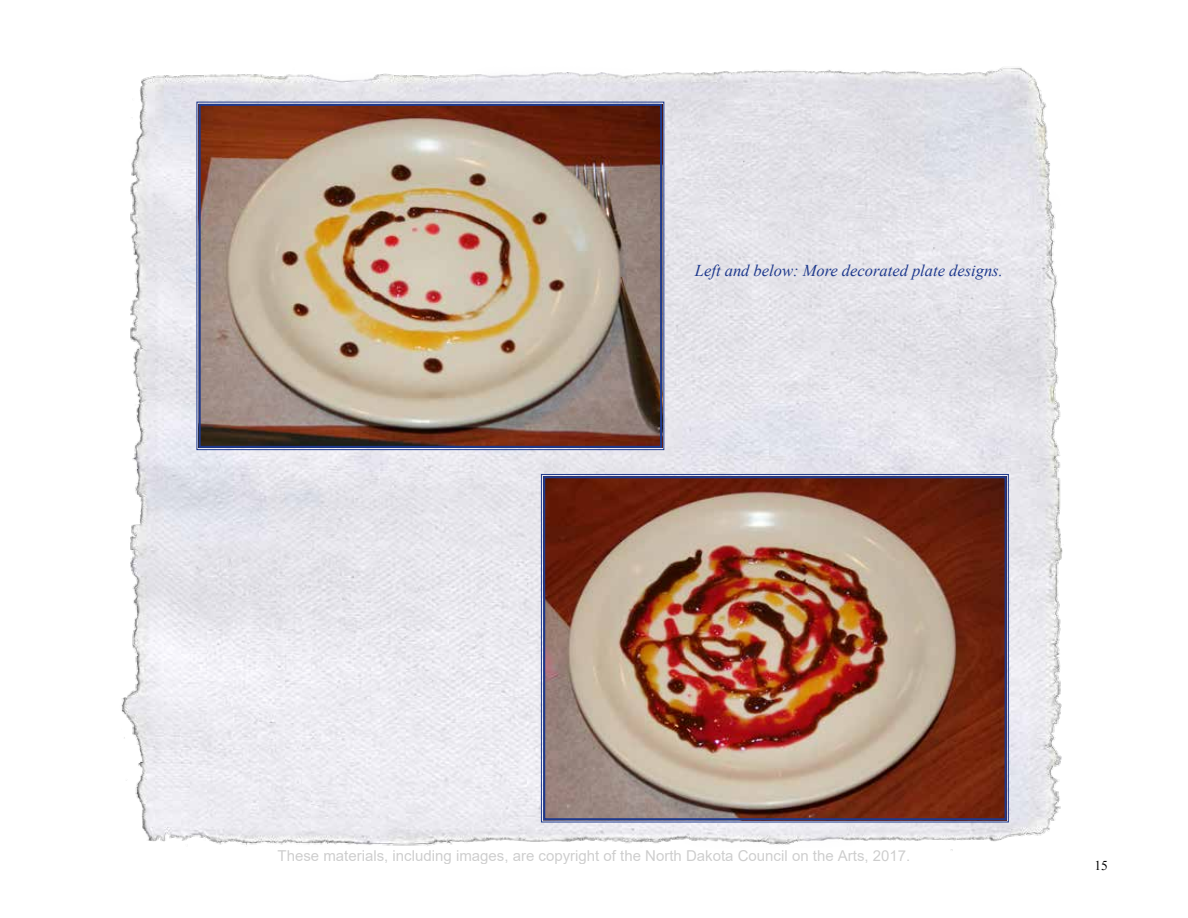
<style>
.page{position:relative;width:1188px;height:918px;background:#fff}
.page>*{position:absolute;margin:0;border:0;box-sizing:border-box;transform-origin:0 0}
.t1{font:italic 16.5px "Times New Roman";color:#1e398d}
.t2{font:15px "Arial";color:rgb(0 0 0/.2)}
.t3{font:13.5px "Times New Roman";color:#000}
</style>
<div class="page">
<img style="left:121px;top:67px;width:942px;height:784px">
<img style="left:196px;top:101px;width:469px;height:349px">
<div style="left:199px;top:104px;width:463px;height:344px;border:2px solid #1e398d"></div>
<img style="left:541px;top:474px;width:468px;height:349px">
<div style="left:543px;top:476px;width:464px;height:344px;border:2px solid #1e398d"></div>
<p class="t1" style="left:695px;top:259px;width:309px">Left and below: More decorated plate designs.</p>
<p class="t2" style="left:278px;top:845px;width:634px">These materials, including images, are copyright of the North Dakota Council on the Arts, 2017.</p>
<p class="t3" style="left:1095px;top:856px;width:15px">15</p>
</div>
